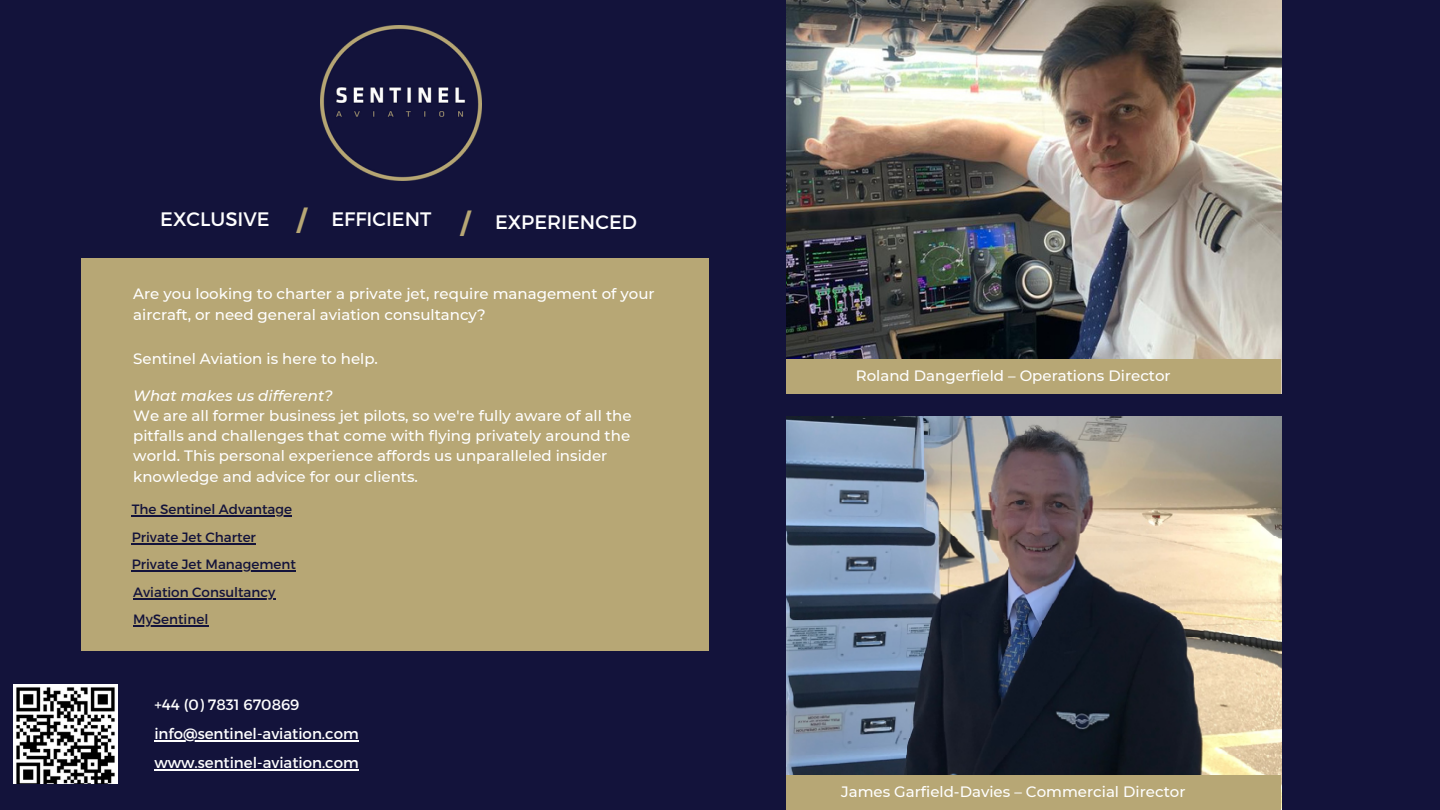
<style>
.page{position:relative;width:1440px;height:810px;background:#13133b}
.page>*{position:absolute;margin:0;border:0;box-sizing:border-box;transform-origin:0 0}
.t1{font:700 30px "Canva Sans";color:#b7a775}
.t2{font:19.5px "Montserrat";color:#fff}
.t3{font:500 15px/20.2px "Montserrat";color:#fff}
.t4{font:15px "Montserrat";color:#fff}
.t5{font:13.5px "Montserrat";color:#13133b}
.s1{font-style:italic}
</style>
<div class="page">
<img style="left:787px;top:0;width:495px;height:394px">
<div style="left:81px;top:258px;width:627px;height:393px;background:#b7a775"></div>
<img style="left:320px;top:26px;width:161px;height:155px">
<img style="left:787px;top:416px;width:495px;height:394px">
<div style="left:787px;top:359px;width:494px;height:35px;background:#b7a775"></div>
<div style="left:787px;top:775px;width:494px;height:35px;background:#b7a775"></div>
<hr style="left:154px;top:769px;width:205px;height:1px;background:#fff">
<hr style="left:132px;top:543px;width:124px;height:1px;background:#13133b">
<hr style="left:132px;top:571px;width:164px;height:1px;background:#13133b">
<hr style="left:133px;top:598px;width:142px;height:1px;background:#13133b">
<img style="left:13px;top:685px;width:105px;height:99px">
<hr style="left:154px;top:740px;width:205px;height:2px;background:#fff">
<hr style="left:132px;top:515px;width:160px;height:1px;background:#13133b">
<hr style="left:133px;top:625px;width:75px;height:1px;background:#13133b">
<h1 class="t2" style="left:160px;top:206px;width:111px">EXCLUSIVE</h1>
<p class="t1" style="left:296px;top:198px;width:14px">/</p>
<h2 class="t2" style="left:331px;top:206px;width:102px">EFFICIENT</h2>
<p class="t1" style="left:460px;top:201px;width:14px">/</p>
<p class="t2" style="left:495px;top:209px;width:143px">EXPERIENCED</p>
<p class="t3" style="left:133px;top:284px;width:523px">Are you looking to charter a private jet, require management of your aircraft, or need general aviation consultancy?</p>
<h2 class="t3" style="left:133px;top:348px;width:246px">Sentinel Aviation is here to help.</h2>
<h1 class="t3" style="left:133px;top:385px;width:500px"><span class="s1">What makes us different?<br></span>We are all former business jet pilots, so we're fully aware of all the pitfalls and challenges that come with flying privately around the world. This personal experience affords us unparalleled insider knowledge and advice for our clients.</h1>
<h2 class="t5" style="left:132px;top:501px;width:162px">The Sentinel Advantage</h2>
<p class="t5" style="left:132px;top:528px;width:126px">Private Jet Charter</p>
<p class="t5" style="left:132px;top:556px;width:166px">Private Jet Management</p>
<p class="t5" style="left:133px;top:584px;width:144px">Aviation Consultancy</p>
<h2 class="t5" style="left:133px;top:610px;width:77px">MySentinel</h2>
<p class="t4" style="left:154px;top:695px;width:147px">+44 (0) 7831 670869</p>
<p class="t4" style="left:154px;top:724px;width:206px">info@sentinel-aviation.com</p>
<p class="t4" style="left:154px;top:753px;width:206px">www.sentinel-aviation.com</p>
<h1 class="t3" style="left:856px;top:365px;width:317px">Roland Dangerfield – Operations Director</h1>
<h2 class="t3" style="left:841px;top:782px;width:346px">James Garfield-Davies – Commercial Director</h2>
</div>
